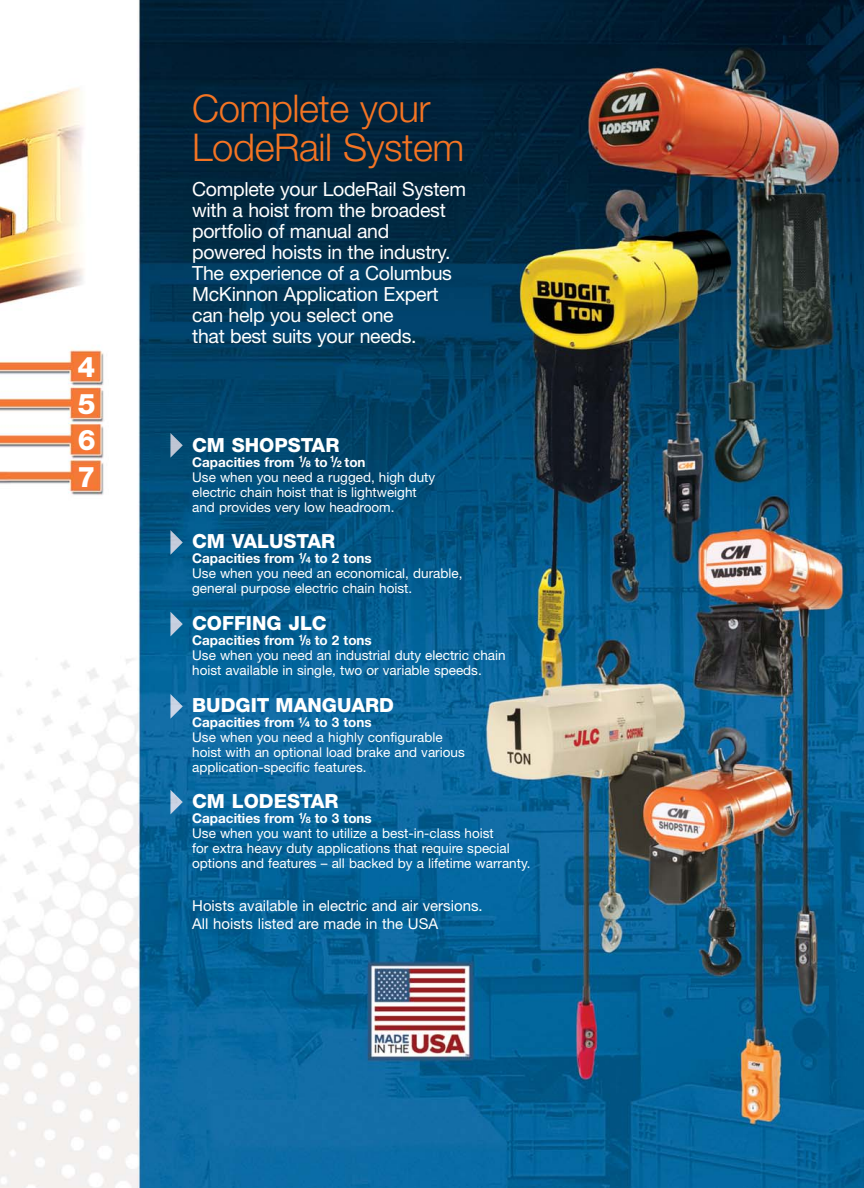
<style>
.page{position:relative;width:864px;height:1188px;background:#fff}
.page>*{position:absolute;margin:0;border:0;box-sizing:border-box;transform-origin:0 0}
.t1{font:300 38.25px/39px "Helvetica Neue";letter-spacing:-.01em;color:#f47423}
.t2{font:800 28.35px/36.8px "Helvetica Neue";color:#fff}
.t3{font:19.5px/21px "Helvetica Neue";letter-spacing:-.015em;color:#fff}
.t4{font:800 19.5px "Helvetica Neue";color:#fff}
.t5{font:15px/17.4px "Helvetica Neue";color:#fff}
.t6{font:13.5px/15px "Helvetica Neue";color:#fff}
.t7{font:700 13.5px "Helvetica Neue";color:#fff}
.s1{font-weight:700}
.s2{font-weight:700;font-size:9px}
</style>
<div class="page">
<img style="left:0;top:0;width:864px;height:1188px">
<img style="left:170px;top:433px;width:13px;height:25px">
<img style="left:170px;top:530px;width:13px;height:25px">
<img style="left:170px;top:612px;width:13px;height:24px">
<img style="left:170px;top:694px;width:13px;height:25px">
<img style="left:170px;top:790px;width:13px;height:24px">
<h2 class="t2" style="left:78px;top:351px;width:19px">4</h2>
<h2 class="t2" style="left:78px;top:388px;width:19px">5</h2>
<h2 class="t2" style="left:78px;top:424px;width:20px">6<br>7</h2>
<h1 class="t1" style="left:192px;top:92px;width:274px">Complete your<br>LodeRail System</h1>
<h3 class="t3" style="left:192px;top:181px;width:275px">Complete your LodeRail System with a hoist from the broadest portfolio of manual and powered hoists in the industry.<br>The experience of a Columbus<br>McKinnon Application Expert can help you select one<br>that best suits your needs.</h3>
<h3 class="t4" style="left:192px;top:438px;width:149px">CM SHOPSTAR</h3>
<p class="t6" style="left:192px;top:456px;width:245px"><span class="s1">Capacities from</span> <sup>1</sup><span class="s1">/</span><span class="s2">8</span> <span class="s1">to</span> <sup>1</sup><span class="s1">/</span><span class="s2">2</span> <span class="s1">ton<br></span>Use when you need a rugged, high duty electric chain hoist that is lightweight and provides very low headroom.</p>
<h3 class="t4" style="left:192px;top:534px;width:145px">CM VALUSTAR</h3>
<p class="t6" style="left:192px;top:552px;width:272px"><span class="s1">Capacities from</span> <sup>1</sup><span class="s1">/</span><span class="s2">4</span> <span class="s1">to 2 tons<br></span>Use when you need an economical, durable, general purpose electric chain hoist.</p>
<h3 class="t4" style="left:192px;top:616px;width:136px">COFFING JLC</h3>
<p class="t6" style="left:192px;top:634px;width:315px"><span class="s1">Capacities from</span> <sup>1</sup><span class="s1">/</span><span class="s2">8</span> <span class="s1">to 2 tons<br></span>Use when you need an industrial duty electric chain hoist available in single, two or variable speeds.</p>
<h3 class="t4" style="left:192px;top:698px;width:203px">BUDGIT MANGUARD</h3>
<p class="t7" style="left:192px;top:717px;width:181px">Capacities from ¼ to 3 tons</p>
<p class="t6" style="left:192px;top:731px;width:274px">Use when you need a highly configurable hoist with an optional load brake and various application-specific features.</p>
<h3 class="t4" style="left:192px;top:794px;width:148px">CM LODESTAR</h3>
<p class="t6" style="left:192px;top:812px;width:340px"><span class="s1">Capacities from</span> <sup>1</sup><span class="s1">/</span><span class="s2">8</span> <span class="s1">to 3 tons<br></span>Use when you want to utilize a best-in-class hoist<br>for extra heavy duty applications that require special options and features – all backed by a lifetime warranty.</p>
<p class="t5" style="left:192px;top:899px;width:292px">Hoists available in electric and air versions.<br>All hoists listed are made in the USA</p>
</div>
